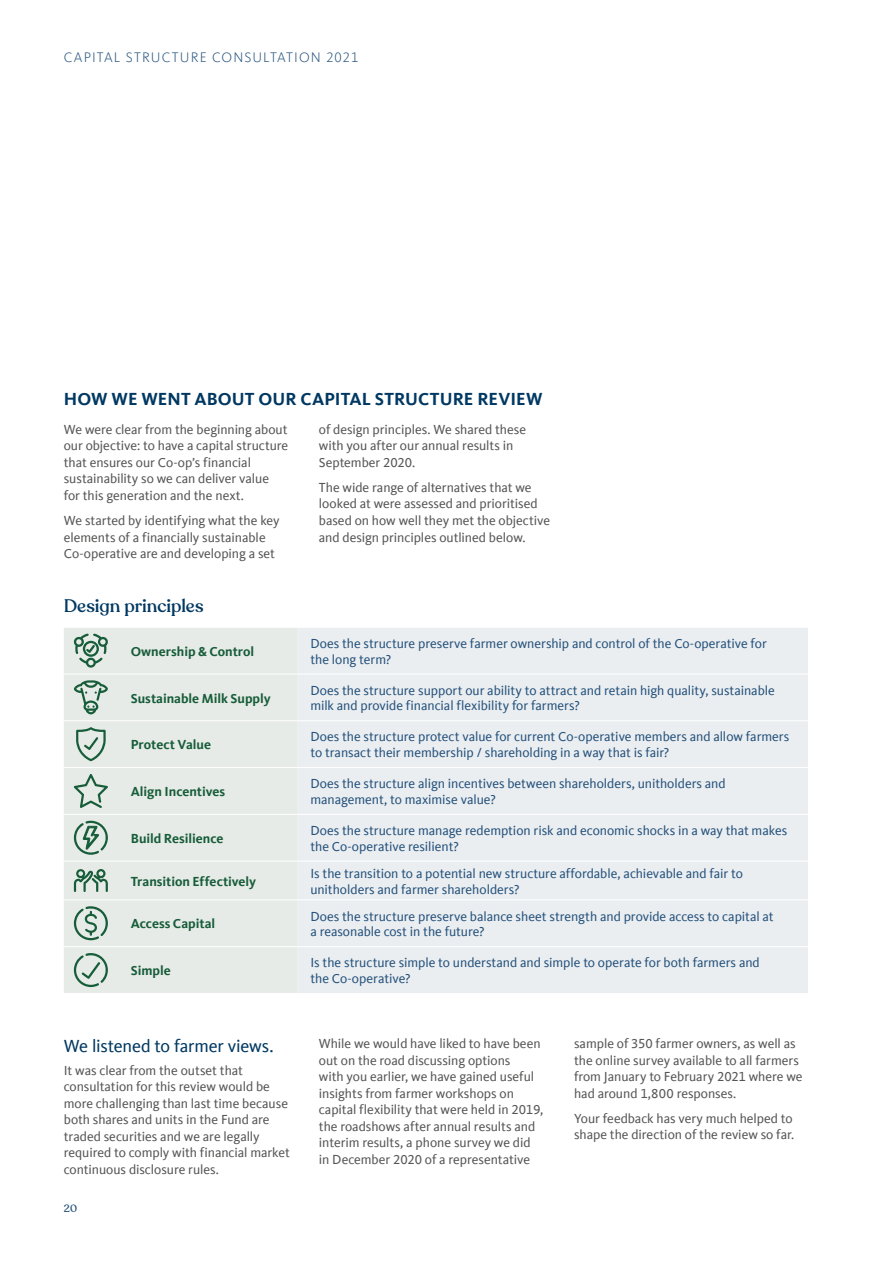
<style>
.page{position:relative;width:893px;height:1263px;background:#fff}
.page>*{position:absolute;margin:0;border:0;box-sizing:border-box;transform-origin:0 0}
.Subhead_1{font:700 18px "Kievit Offc Pro";letter-spacing:.005em;color:#003862}
.Subhead_2{font:18px "Kievit Offc Pro";letter-spacing:-.01em;color:#003862}
.Subhead_2-2{font:500 18px "Recoleta Alt";color:#003862}
.t1{font:300 14.25px "Kievit Offc Pro";letter-spacing:.08em;color:#26537c}
.Body_NOT_indented{font:13.5px/16.5px "Kievit Offc Pro";letter-spacing:-.005em;color:#565655}
.Body_NOT_indented-2{font:13.5px/15.8px "Kievit Offc Pro";letter-spacing:-.005em;color:#26537c}
.Body_NOT_indented-3{font:700 13.5px "Kievit Offc Pro";color:#175d3a}
.t2{font:500 10.5px "Recoleta Alt";color:#26537c}
</style>
<div class="page">
<div style="left:64px;top:628px;width:234px;height:365px;background:#e7ebe7"></div>
<div style="left:298px;top:628px;width:510px;height:365px;background:#ebeef1"></div>
<hr style="left:64px;top:674px;width:54px;height:1px;background:#fff">
<hr style="left:118px;top:674px;width:180px;height:1px;background:#fff">
<hr style="left:64px;top:814px;width:54px;height:1px;background:#fff">
<hr style="left:118px;top:814px;width:180px;height:1px;background:#fff">
<hr style="left:64px;top:861px;width:54px;height:1px;background:#fff">
<hr style="left:118px;top:861px;width:180px;height:1px;background:#fff">
<hr style="left:64px;top:899px;width:54px;height:1px;background:#fff">
<hr style="left:118px;top:899px;width:180px;height:1px;background:#fff">
<hr style="left:64px;top:946px;width:54px;height:1px;background:#fff">
<hr style="left:118px;top:946px;width:180px;height:1px;background:#fff">
<hr style="left:298px;top:674px;width:510px;height:1px;background:#fff">
<hr style="left:298px;top:720px;width:510px;height:1px;background:#fff">
<hr style="left:298px;top:767px;width:510px;height:1px;background:#fff">
<hr style="left:298px;top:814px;width:510px;height:1px;background:#fff">
<hr style="left:298px;top:861px;width:510px;height:1px;background:#fff">
<hr style="left:298px;top:899px;width:510px;height:1px;background:#fff">
<hr style="left:298px;top:946px;width:510px;height:1px;background:#fff">
<hr style="left:64px;top:720px;width:54px;height:1px;background:#fff">
<hr style="left:118px;top:720px;width:180px;height:1px;background:#fff">
<hr style="left:64px;top:767px;width:54px;height:1px;background:#fff">
<hr style="left:118px;top:767px;width:180px;height:1px;background:#fff">
<svg style="left:73px;top:633px;width:35px;height:35px"></svg>
<svg style="left:74px;top:680px;width:34px;height:34px"></svg>
<svg style="left:76px;top:727px;width:30px;height:34px"></svg>
<svg style="left:74px;top:774px;width:34px;height:34px"></svg>
<svg style="left:74px;top:821px;width:34px;height:34px"></svg>
<svg style="left:74px;top:868px;width:34px;height:24px"></svg>
<svg style="left:74px;top:906px;width:34px;height:34px"></svg>
<svg style="left:74px;top:953px;width:34px;height:34px"></svg>
<p class="t1" style="left:64px;top:49px;width:296px">CAPITAL STRUCTURE CONSULTATION 2021</p>
<p class="Subhead_1" style="left:64px;top:388px;width:480px">HOW WE WENT ABOUT OUR CAPITAL STRUCTURE REVIEW</p>
<p class="Body_NOT_indented" style="left:64px;top:421px;width:226px">We were clear from the beginning about our objective: to have a capital structure that ensures our Co-op’s financial sustainability so we can deliver value for this generation and the next.</p>
<p class="Body_NOT_indented" style="left:64px;top:512px;width:217px">We started by identifying what the key elements of a financially sustainable<br>Co-operative are and developing a set</p>
<p class="Body_NOT_indented" style="left:319px;top:421px;width:209px">of design principles. We shared these with you after our annual results in<br>September 2020.</p>
<p class="Body_NOT_indented" style="left:319px;top:479px;width:233px">The wide range of alternatives that we looked at were assessed and prioritised based on how well they met the objective and design principles outlined below.</p>
<p class="Subhead_2-2" style="left:64px;top:595px;width:141px">Design principles</p>
<p class="Body_NOT_indented-3" style="left:131px;top:643px;width:125px">Ownership &amp; Control</p>
<p class="Body_NOT_indented-2" style="left:310px;top:635px;width:458px">Does the structure preserve farmer ownership and control of the Co-operative for the long term?</p>
<p class="Body_NOT_indented-3" style="left:131px;top:690px;width:142px">Sustainable Milk Supply</p>
<p class="Body_NOT_indented-2" style="left:310px;top:682px;width:466px">Does the structure support our ability to attract and retain high quality, sustainable milk and provide financial flexibility for farmers?</p>
<p class="Body_NOT_indented-3" style="left:131px;top:737px;width:82px">Protect Value</p>
<p class="Body_NOT_indented-2" style="left:310px;top:729px;width:480px">Does the structure protect value for current Co-operative members and allow farmers to transact their membership / shareholding in a way that is fair?</p>
<p class="Body_NOT_indented-3" style="left:131px;top:783px;width:96px">Align Incentives</p>
<p class="Body_NOT_indented-2" style="left:310px;top:776px;width:417px">Does the structure align incentives between shareholders, unitholders and management, to maximise value?</p>
<p class="Body_NOT_indented-3" style="left:131px;top:830px;width:94px">Build Resilience</p>
<p class="Body_NOT_indented-2" style="left:310px;top:822px;width:478px">Does the structure manage redemption risk and economic shocks in a way that makes the Co-operative resilient?</p>
<p class="Body_NOT_indented-3" style="left:131px;top:873px;width:127px">Transition Effectively</p>
<p class="Body_NOT_indented-2" style="left:310px;top:865px;width:434px">Is the transition to a potential new structure affordable, achievable and fair to unitholders and farmer shareholders?</p>
<p class="Body_NOT_indented-3" style="left:131px;top:916px;width:86px">Access Capital</p>
<p class="Body_NOT_indented-2" style="left:310px;top:908px;width:465px">Does the structure preserve balance sheet strength and provide access to capital at a reasonable cost in the future?</p>
<p class="Body_NOT_indented-3" style="left:131px;top:962px;width:42px">Simple</p>
<p class="Body_NOT_indented-2" style="left:310px;top:955px;width:451px">Is the structure simple to understand and simple to operate for both farmers and the Co-operative?</p>
<p class="Subhead_2" style="left:64px;top:1035px;width:211px">We listened to farmer views.</p>
<p class="Body_NOT_indented" style="left:64px;top:1062px;width:228px">It was clear from the outset that consultation for this review would be more challenging than last time because both shares and units in the Fund are traded securities and we are legally required to comply with financial market continuous disclosure rules.</p>
<p class="t2" style="left:64px;top:1202px;width:15px">20</p>
<p class="Body_NOT_indented" style="left:319px;top:1035px;width:226px">While we would have liked to have been out on the road discussing options<br>with you earlier, we have gained useful insights from farmer workshops on capital flexibility that were held in 2019, the roadshows after annual results and interim results, a phone survey we did in December 2020 of a representative</p>
<p class="Body_NOT_indented" style="left:574px;top:1035px;width:230px">sample of 350 farmer owners, as well as the online survey available to all farmers from January to February 2021 where we had around 1,800 responses.</p>
<p class="Body_NOT_indented" style="left:574px;top:1110px;width:222px">Your feedback has very much helped to shape the direction of the review so far.</p>
</div>
